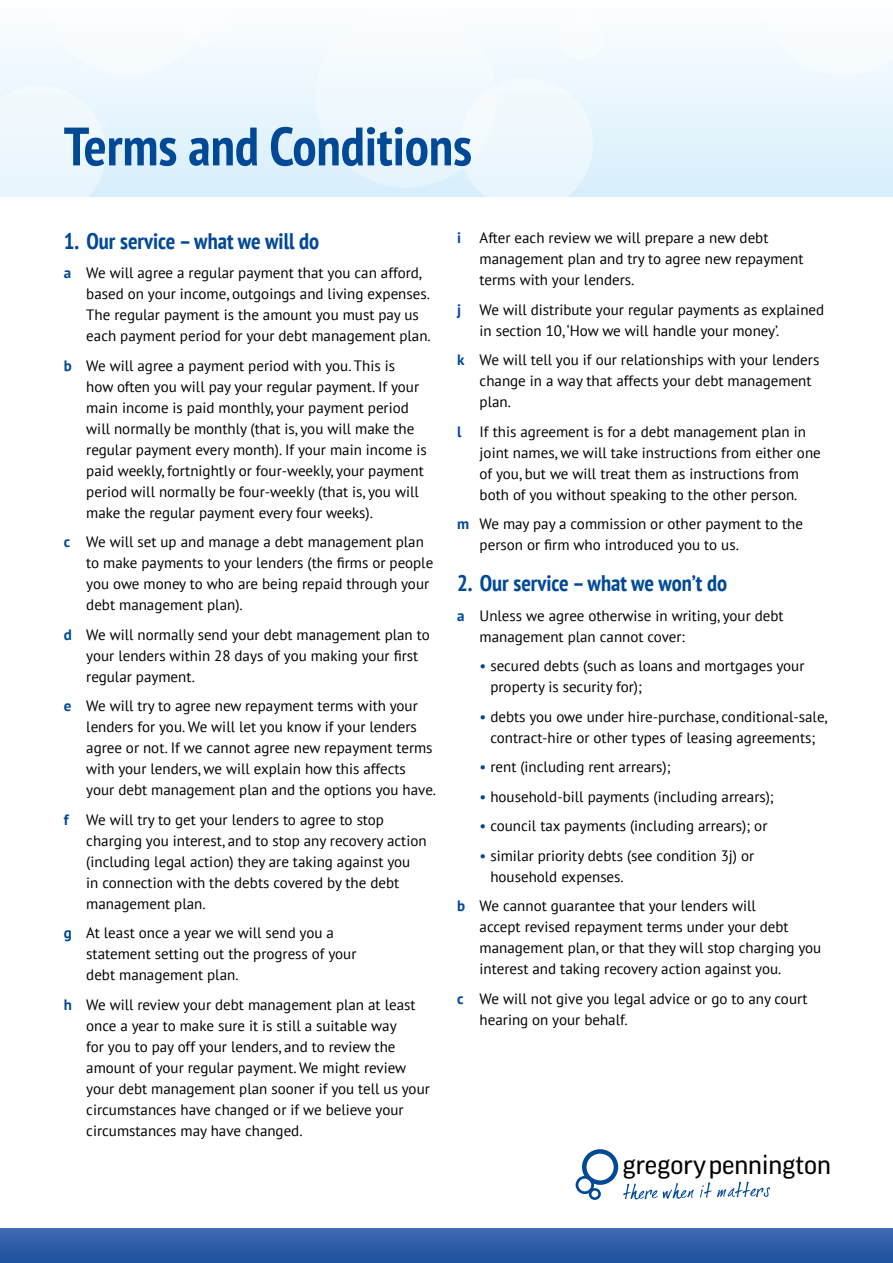
<style>
.page{position:relative;width:893px;height:1263px;background:#fff}
.page>*{position:absolute;margin:0;border:0;box-sizing:border-box;transform-origin:0 0}
.t1{font:700 condensed 54px "PT Sans";color:#004996}
.t2{font:26.55px "Good Balt";color:#000}
.t3{font:700 condensed 22.5px "PT Sans";color:#004996}
.t4{font:15px/21px "PT Sans";color:#000}
.s1{font-weight:700;color:#004996}
.s2{color:#004996}
</style>
<div class="page">
<div style="left:0;top:1229px;width:893px;height:34px;background:linear-gradient(to bottom,#406ab2,#20519e)"></div>
<svg style="left:700px;top:1181px;width:70px;height:17px"></svg>
<svg style="left:576px;top:1149px;width:118px;height:51px"></svg>
<div style="left:0;top:0;width:893px;height:197px;background:linear-gradient(to bottom,#fdfeff,#d7eefb)"></div>
<div style="left:0;top:86px;width:106px;height:111px;background:#edf7fd"></div>
<div style="left:460px;top:78px;width:133px;height:133px;background:#edf8fd;border-radius:50%"></div>
<div style="left:316px;top:7px;width:181px;height:181px;background:#f2f9fd;border-radius:50%"></div>
<div style="left:559px;top:15px;width:45px;height:45px;background:#fff;border-radius:50%"></div>
<svg style="left:763px;top:0;width:130px;height:76px"></svg>
<svg style="left:47px;top:0;width:183px;height:76px"></svg>
<h1 class="t1" style="left:64px;top:111px;width:410px">Terms and Conditions</h1>
<h3 class="t3" style="left:64px;top:226px;width:257px">1. Our service – what we will do</h3>
<p class="t4" style="left:86px;top:262px;width:346px;text-indent:-22px"><span class="s1">a</span> We will agree a regular payment that you can afford, based on your income, outgoings and living expenses.<br>The regular payment is the amount you must pay us each payment period for your debt management plan.</p>
<p class="t4" style="left:86px;top:354px;width:342px;text-indent:-22px"><span class="s1">b</span> We will agree a payment period with you. This is<br>how often you will pay your regular payment. If your main income is paid monthly, your payment period will normally be monthly (that is, you will make the regular payment every month). If your main income is paid weekly, fortnightly or four-weekly, your payment period will normally be four-weekly (that is, you will make the regular payment every four weeks).</p>
<p class="t4" style="left:86px;top:531px;width:348px;text-indent:-22px"><span class="s1">c</span> We will set up and manage a debt management plan to make payments to your lenders (the firms or people you owe money to who are being repaid through your debt management plan).</p>
<p class="t4" style="left:86px;top:624px;width:345px;text-indent:-22px"><span class="s1">d</span> We will normally send your debt management plan to your lenders within 28 days of you making your first regular payment.</p>
<p class="t4" style="left:86px;top:695px;width:351px;text-indent:-22px"><span class="s1">e</span> We will try to agree new repayment terms with your lenders for you. We will let you know if your lenders agree or not. If we cannot agree new repayment terms with your lenders, we will explain how this affects your debt management plan and the options you have.</p>
<p class="t4" style="left:86px;top:809px;width:342px;text-indent:-22px"><span class="s1">f</span> We will try to get your lenders to agree to stop charging you interest, and to stop any recovery action (including legal action) they are taking against you<br>in connection with the debts covered by the debt management plan.</p>
<p class="t4" style="left:86px;top:922px;width:272px;text-indent:-22px"><span class="s1">g</span> At least once a year we will send you a statement setting out the progress of your debt management plan.</p>
<p class="t4" style="left:86px;top:994px;width:345px;text-indent:-22px"><span class="s1">h</span> We will review your debt management plan at least once a year to make sure it is still a suitable way<br>for you to pay off your lenders, and to review the amount of your regular payment. We might review your debt management plan sooner if you tell us your circumstances have changed or if we believe your circumstances may have changed.</p>
<p class="t4" style="left:480px;top:227px;width:325px;text-indent:-22px"><span class="s1">i</span> After each review we will prepare a new debt management plan and try to agree new repayment terms with your lenders.</p>
<p class="t4" style="left:480px;top:298px;width:346px;text-indent:-22px"><span class="s1">j</span> We will distribute your regular payments as explained in section 10, ‘How we will handle your money’.</p>
<p class="t4" style="left:480px;top:349px;width:341px;text-indent:-22px"><span class="s1">k</span> We will tell you if our relationships with your lenders change in a way that affects your debt management plan.</p>
<p class="t4" style="left:480px;top:420px;width:343px;text-indent:-22px"><span class="s1">l</span> If this agreement is for a debt management plan in joint names, we will take instructions from either one of you, but we will treat them as instructions from both of you without speaking to the other person.</p>
<p class="t4" style="left:480px;top:513px;width:325px;text-indent:-22px"><span class="s1">m</span> We may pay a commission or other payment to the person or firm who introduced you to us.</p>
<h3 class="t3" style="left:457px;top:568px;width:271px">2. Our service – what we won’t do</h3>
<p class="t4" style="left:480px;top:604px;width:306px;text-indent:-22px"><span class="s1">a</span> Unless we agree otherwise in writing, your debt management plan cannot cover:</p>
<p class="t4" style="left:490px;top:655px;width:316px;text-indent:-11px"><span class="s2">•</span> secured debts (such as loans and mortgages your property is security for);</p>
<p class="t4" style="left:480px;top:705px;width:349px;text-align:center"><span class="s2">•</span> debts you owe under hire-purchase, conditional-sale, contract-hire or other types of leasing agreements;</p>
<p class="t4" style="left:480px;top:756px;width:192px"><span class="s2">•</span> rent (including rent arrears);</p>
<p class="t4" style="left:480px;top:785px;width:296px"><span class="s2">•</span> household-bill payments (including arrears);</p>
<p class="t4" style="left:480px;top:815px;width:289px"><span class="s2">•</span> council tax payments (including arrears); or</p>
<p class="t4" style="left:490px;top:844px;width:265px;text-indent:-11px"><span class="s2">•</span> similar priority debts (see condition 3j) or household expenses.</p>
<p class="t4" style="left:480px;top:895px;width:343px;text-indent:-22px"><span class="s1">b</span> We cannot guarantee that your lenders will<br>accept revised repayment terms under your debt management plan, or that they will stop charging you interest and taking recovery action against you.</p>
<p class="t4" style="left:480px;top:987px;width:330px;text-indent:-22px"><span class="s1">c</span> We will not give you legal advice or go to any court hearing on your behalf.</p>
<h2 class="t2" style="left:623px;top:1150px;width:210px">gregory pennington</h2>
</div>
